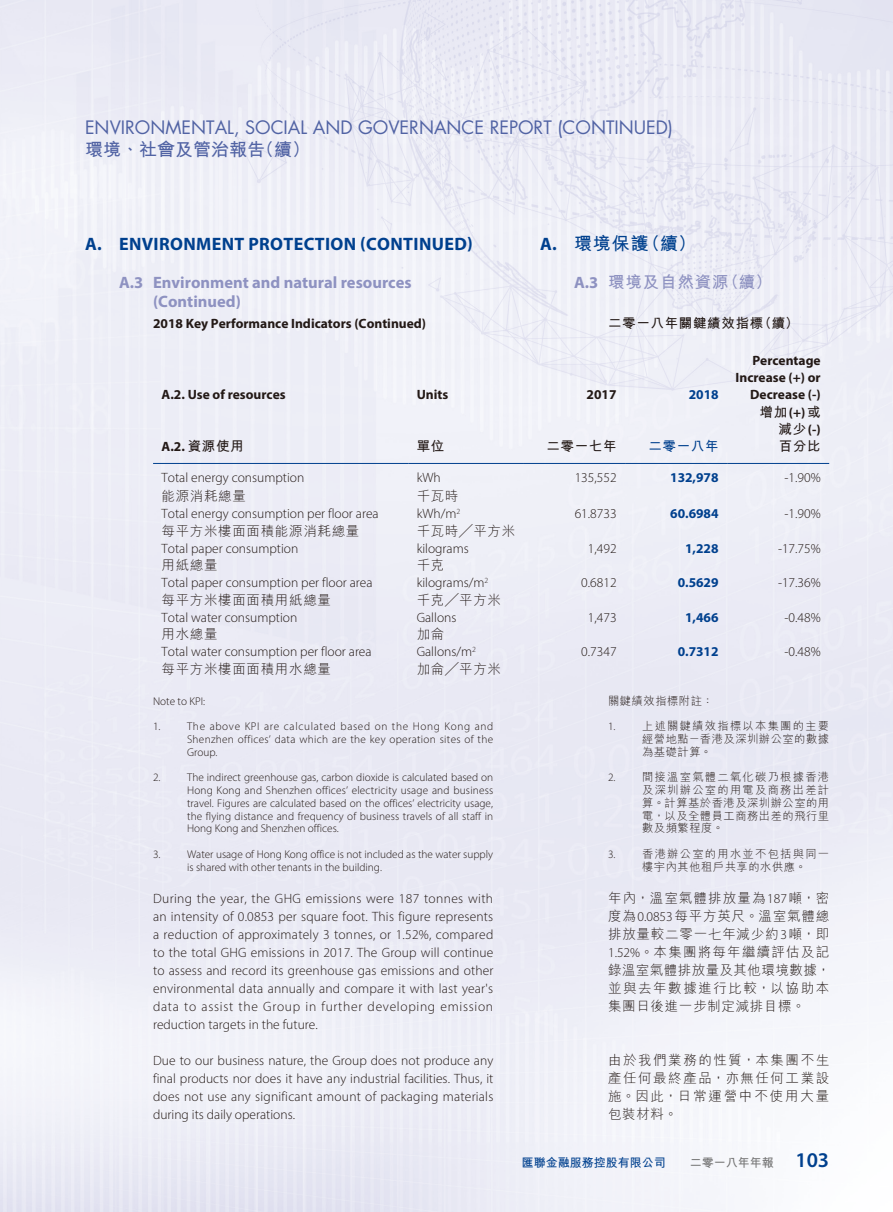
<style>
.page{position:relative;width:893px;height:1212px;background:#fff}
.page>*{position:absolute;margin:0;border:0;box-sizing:border-box;transform-origin:0 0}
.t1{font:18px "Futura Std";color:#5163a4}
.t2{font:700 18px "Myriad Pro";letter-spacing:.02em;color:#00408e}
.t3{font:700 18px "M Hei HK";color:#5163a4}
.t4{font:700 18px "M Hei HK";color:#00408e}
.t5{font:700 16.5px/19.5px "Myriad Pro";color:#8e92c1}
.t6{font:700 16.5px "M Hei HK";letter-spacing:.05em;color:#8e92c1}
.t7{font:300 13.5px/18px "Myriad Pro";color:#231916;text-align:justify}
.t8{font:300 13.5px/18px "M Hei HK";letter-spacing:.05em;color:#231916;text-align:justify}
.t9{font:700 13.5px/17.2px "Myriad Pro";color:#231916;text-align:right}
.t10{font:700 13.5px "Myriad Pro";color:#00408e}
.t11{font:700 13.5px "M Hei HK";letter-spacing:.05em;color:#231916}
.t12{font:700 13.5px "M Hei HK";letter-spacing:.05em;color:#00408e}
.t13{font:700 12px "M Hei HK";color:#00408e}
.t14{font:700 12px "M Hei HK";color:#727272}
.t15{font:300 11.25px/12.8px "Myriad Pro";color:#231916;text-align:justify}
.t16{font:300 11.25px/12.8px "M Hei HK";letter-spacing:.05em;color:#231916;text-align:justify}
.t17{font:300 11.25px/12.8px "M Hei HK";letter-spacing:.115em;color:#231916}
.s1{font-family:"Myriad Pro"}
.s2{font-family:"M Hei HK"}
.s3{font-family:"Myriad Pro";font-weight:600;font-size:21px;color:#00408e}
</style>
<div class="page">
<img style="left:0;top:0;width:893px;height:1212px">
<hr style="left:153px;top:463px;width:255px;height:1px;background:#00408e">
<hr style="left:408px;top:463px;width:115px;height:1px;background:#00408e">
<hr style="left:523px;top:463px;width:102px;height:1px;background:#00408e">
<hr style="left:625px;top:463px;width:102px;height:1px;background:#00408e">
<hr style="left:727px;top:463px;width:102px;height:1px;background:#00408e">
<h1 class="t1" style="left:85px;top:116px;width:590px">ENVIRONMENTAL, SOCIAL AND GOVERNANCE REPORT (CONTINUED)</h1>
<h1 class="t3" style="left:85px;top:136px;width:226px">環境、社會及管治報告（續）</h1>
<h1 class="t2" style="left:85px;top:232px;width:389px">A. ENVIRONMENT PROTECTION (CONTINUED)</h1>
<p class="t5" style="left:153px;top:272px;width:260px;text-indent:-34px">A.3 Environment and natural resources (Continued)</p>
<p class="t9" style="left:153px;top:315px;width:275px">2018 Key Performance Indicators (Continued)</p>
<h1 class="t4" style="left:540px;top:230px;width:157px"><span class="s1">A.</span> 環境保護（續）</h1>
<p class="t6" style="left:574px;top:270px;width:199px"><span class="s1">A.3</span> 環境及自然資源（續）</p>
<p class="t11" style="left:608px;top:313px;width:192px">二零一八年關鍵績效指標（續）</p>
<p class="t9" style="left:162px;top:386px;width:126px">A.2. Use of resources</p>
<p class="t9" style="left:417px;top:386px;width:33px">Units</p>
<p class="t9" style="left:587px;top:386px;width:31px">2017</p>
<p class="t10" style="left:689px;top:386px;width:31px">2018</p>
<p class="t9" style="left:162px;top:438px;width:84px">A.2. <span class="s2">資源使用</span></p>
<p class="t11" style="left:417px;top:436px;width:29px">單位</p>
<p class="t11" style="left:546px;top:436px;width:72px">二零一七年</p>
<p class="t12" style="left:648px;top:436px;width:72px">二零一八年</p>
<p class="t9" style="left:736px;top:351px;width:87px">Percentage<br>Increase (+) or<br>Decrease (-)</p>
<p class="t11" style="left:760px;top:402px;width:63px">增加<span class="s1">(+)</span>或</p>
<p class="t9" style="left:778px;top:420px;width:44px"><span class="s2">減少</span>(-)</p>
<p class="t11" style="left:779px;top:436px;width:43px">百分比</p>
<p class="t7" style="left:162px;top:468px;width:144px">Total energy consumption</p>
<p class="t7" style="left:417px;top:468px;width:26px">kWh</p>
<p class="t7" style="left:575px;top:468px;width:43px">135,552</p>
<p class="t10" style="left:670px;top:468px;width:50px">132,978</p>
<p class="t7" style="left:785px;top:468px;width:38px">-1.90%</p>
<p class="t8" style="left:162px;top:487px;width:86px">能源消耗總量</p>
<p class="t8" style="left:417px;top:487px;width:43px">千瓦時</p>
<p class="t7" style="left:162px;top:505px;width:219px">Total energy consumption per floor area</p>
<p class="t7" style="left:417px;top:505px;width:45px">kWh/m<sup>2</sup></p>
<p class="t7" style="left:575px;top:505px;width:43px">61.8733</p>
<p class="t10" style="left:670px;top:505px;width:50px">60.6984</p>
<p class="t7" style="left:785px;top:505px;width:38px">-1.90%</p>
<p class="t8" style="left:162px;top:521px;width:199px">每平方米樓面面積能源消耗總量</p>
<p class="t8" style="left:417px;top:521px;width:100px">千瓦時╱平方米</p>
<p class="t7" style="left:162px;top:539px;width:138px">Total paper consumption</p>
<p class="t7" style="left:417px;top:539px;width:54px">kilograms</p>
<p class="t7" style="left:588px;top:539px;width:30px">1,492</p>
<p class="t10" style="left:685px;top:539px;width:35px">1,228</p>
<p class="t7" style="left:778px;top:539px;width:44px">-17.75%</p>
<p class="t8" style="left:162px;top:556px;width:58px">用紙總量</p>
<p class="t8" style="left:417px;top:556px;width:29px">千克</p>
<p class="t7" style="left:162px;top:574px;width:213px">Total paper consumption per floor area</p>
<p class="t7" style="left:417px;top:574px;width:73px">kilograms/m<sup>2</sup></p>
<p class="t7" style="left:581px;top:574px;width:37px">0.6812</p>
<p class="t10" style="left:678px;top:574px;width:42px">0.5629</p>
<p class="t7" style="left:778px;top:574px;width:44px">-17.36%</p>
<p class="t8" style="left:162px;top:590px;width:171px">每平方米樓面面積用紙總量</p>
<p class="t8" style="left:417px;top:590px;width:86px">千克╱平方米</p>
<p class="t7" style="left:162px;top:608px;width:137px">Total water consumption</p>
<p class="t7" style="left:417px;top:608px;width:41px">Gallons</p>
<p class="t7" style="left:588px;top:608px;width:30px">1,473</p>
<p class="t10" style="left:685px;top:608px;width:35px">1,466</p>
<p class="t7" style="left:785px;top:608px;width:38px">-0.48%</p>
<p class="t8" style="left:162px;top:625px;width:58px">用水總量</p>
<p class="t8" style="left:417px;top:625px;width:29px">加侖</p>
<p class="t7" style="left:162px;top:643px;width:212px">Total water consumption per floor area</p>
<p class="t7" style="left:417px;top:643px;width:61px">Gallons/m<sup>2</sup></p>
<p class="t7" style="left:581px;top:643px;width:37px">0.7347</p>
<p class="t10" style="left:678px;top:643px;width:42px">0.7312</p>
<p class="t7" style="left:785px;top:643px;width:38px">-0.48%</p>
<p class="t8" style="left:162px;top:659px;width:171px">每平方米樓面面積用水總量</p>
<p class="t8" style="left:417px;top:659px;width:86px">加侖╱平方米</p>
<p class="t15" style="left:153px;top:695px;width:54px">Note to KPI:</p>
<p class="t15" style="left:187px;top:720px;width:308px;text-indent:-34px">1. The above KPI are calculated based on the Hong Kong and Shenzhen offices’ data which are the key operation sites of the Group.</p>
<p class="t15" style="left:187px;top:771px;width:308px;text-indent:-34px">2. The indirect greenhouse gas, carbon dioxide is calculated based on Hong Kong and Shenzhen offices’ electricity usage and business travel. Figures are calculated based on the offices’ electricity usage, the flying distance and frequency of business travels of all staff in Hong Kong and Shenzhen offices.</p>
<p class="t15" style="left:187px;top:848px;width:308px;text-indent:-34px">3. Water usage of Hong Kong office is not included as the water supply is shared with other tenants in the building.</p>
<p class="t7" style="left:153px;top:890px;width:342px">During the year, the GHG emissions were 187 tonnes with an intensity of 0.0853 per square foot. This figure represents a reduction of approximately 3 tonnes, or 1.52%, compared to the total GHG emissions in 2017. The Group will continue to assess and record its greenhouse gas emissions and other environmental data annually and compare it with last year's data to assist the Group in further developing emission reduction targets in the future.</p>
<p class="t7" style="left:153px;top:1052px;width:342px">Due to our business nature, the Group does not produce any final products nor does it have any industrial facilities. Thus, it does not use any significant amount of packaging materials during its daily operations.</p>
<p class="t16" style="left:608px;top:694px;width:107px">關鍵績效指標附註：</p>
<p class="t16" style="left:642px;top:720px;width:189px;text-indent:-34px"><span class="s1">1.</span> 上述關鍵績效指標以本集團的主要經營地點－香港及深圳辦公室的數據為基礎計算。</p>
<p class="t16" style="left:642px;top:771px;width:189px;text-indent:-34px"><span class="s1">2.</span> 間接溫室氣體二氧化碳乃根據香港及深圳辦公室的用電及商務出差計算。計算基於香港及深圳辦公室的用電，以及全體員工商務出差的飛行里數及頻繁程度。</p>
<p class="t17" style="left:642px;top:847px;width:189px;text-indent:-34px"><span class="s1">3.</span> 香港辦公室的用水並不包括與同一樓宇內其他租戶共享的水供應。</p>
<p class="t8" style="left:608px;top:889px;width:224px">年內，溫室氣體排放量為<span class="s1">187</span>噸，密度為<span class="s1">0.0853</span>每平方英尺。溫室氣體總排放量較二零一七年減少約<span class="s1">3</span>噸，即<span class="s1">1.52%</span>。本集團將每年繼續評估及記錄溫室氣體排放量及其他環境數據，並與去年數據進行比較，以協助本集團日後進一步制定減排目標。</p>
<p class="t8" style="left:608px;top:1051px;width:223px">由於我們業務的性質，本集團不生產任何最終產品，亦無任何工業設施。因此，日常運營中不使用大量包裝材料。</p>
<p class="t13" style="left:522px;top:1154px;width:145px">匯聯金融服務控股有限公司</p>
<p class="t14" style="left:690px;top:1154px;width:141px">二零一八年年報 <span class="s3">103</span></p>
</div>
